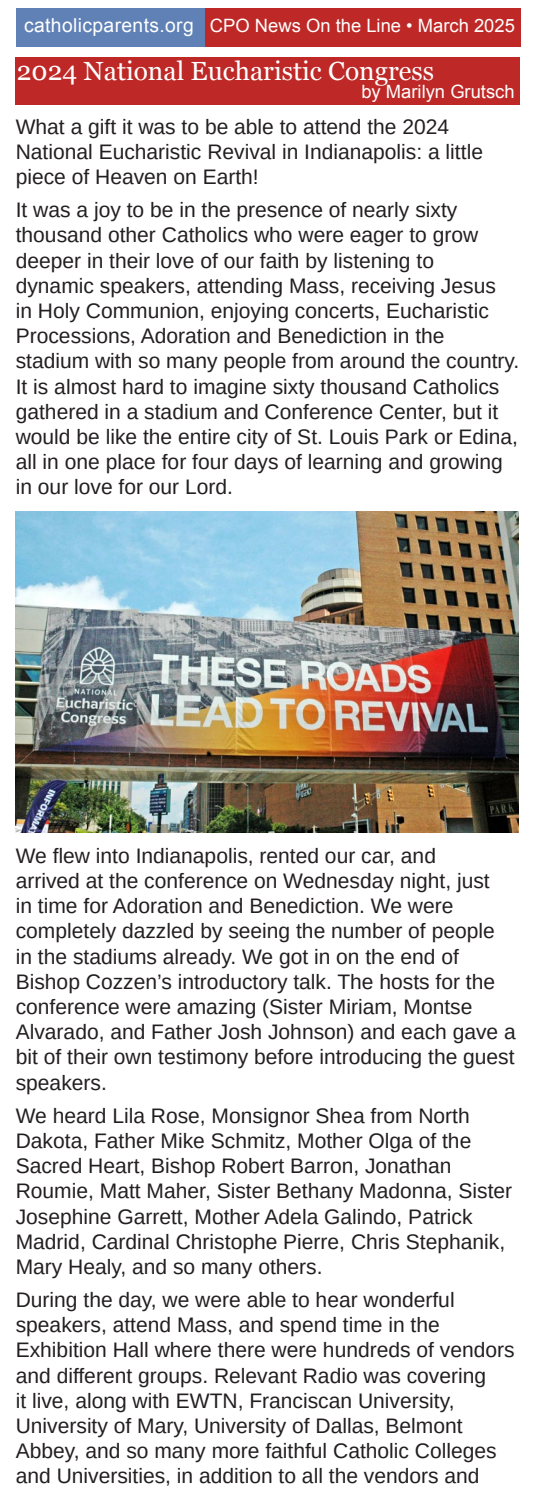
<style>
.page{position:relative;width:536px;height:1512px;background:#fff}
.page>*{position:absolute;margin:0;border:0;box-sizing:border-box;transform-origin:0 0}
.t1{font:26.25px "Georgia";color:#fff}
.t2{font:21px/25.2px "Arimo";color:#231f20}
.t3{font:18.38px "Arial";color:#fff}
.s1{font-size:19.25px}
</style>
<div class="page">
<div style="left:16px;top:8px;width:190px;height:39px;background:#6081b6"></div>
<div style="left:205px;top:8px;width:315px;height:39px;background:#be2826"></div>
<div style="left:15px;top:57px;width:504px;height:47px;background:#be2826"></div>
<img style="left:16px;top:512px;width:502px;height:320px">
<p class="t3" style="left:24px;top:13px;width:492px"><span class="s1">catholicparents.org</span> CPO News On the Line • March 2025</p>
<p class="t1" style="left:17px;top:52px;width:418px">2024 National Eucharistic Congress</p>
<p class="t3" style="left:361px;top:80px;width:155px">by Marilyn Grutsch</p>
<p class="t2" style="left:16px;top:114px;width:468px">What a gift it was to be able to attend the 2024<br>National Eucharistic Revival in Indianapolis: a little piece of Heaven on Earth!</p>
<p class="t2" style="left:16px;top:197px;width:505px">It was a joy to be in the presence of nearly sixty thousand other Catholics who were eager to grow deeper in their love of our faith by listening to<br>dynamic speakers, attending Mass, receiving Jesus<br>in Holy Communion, enjoying concerts, Eucharistic Processions, Adoration and Benediction in the stadium with so many people from around the country.<br>It is almost hard to imagine sixty thousand Catholics gathered in a stadium and Conference Center, but it would be like the entire city of St. Louis Park or Edina, all in one place for four days of learning and growing in our love for our Lord.</p>
<p class="t2" style="left:16px;top:843px;width:501px">We flew into Indianapolis, rented our car, and<br>arrived at the conference on Wednesday night, just<br>in time for Adoration and Benediction. We were completely dazzled by seeing the number of people in the stadiums already. We got in on the end of Bishop Cozzen’s introductory talk. The hosts for the conference were amazing (Sister Miriam, Montse Alvarado, and Father Josh Johnson) and each gave a bit of their own testimony before introducing the guest speakers.</p>
<p class="t2" style="left:16px;top:1103px;width:498px">We heard Lila Rose, Monsignor Shea from North Dakota, Father Mike Schmitz, Mother Olga of the Sacred Heart, Bishop Robert Barron, Jonathan Roumie, Matt Maher, Sister Bethany Madonna, Sister Josephine Garrett, Mother Adela Galindo, Patrick Madrid, Cardinal Christophe Pierre, Chris Stephanik, Mary Healy, and so many others.</p>
<p class="t2" style="left:16px;top:1287px;width:500px">During the day, we were able to hear wonderful speakers, attend Mass, and spend time in the Exhibition Hall where there were hundreds of vendors and different groups. Relevant Radio was covering<br>it live, along with EWTN, Franciscan University, University of Mary, University of Dallas, Belmont Abbey, and so many more faithful Catholic Colleges and Universities, in addition to all the vendors and</p>
</div>
